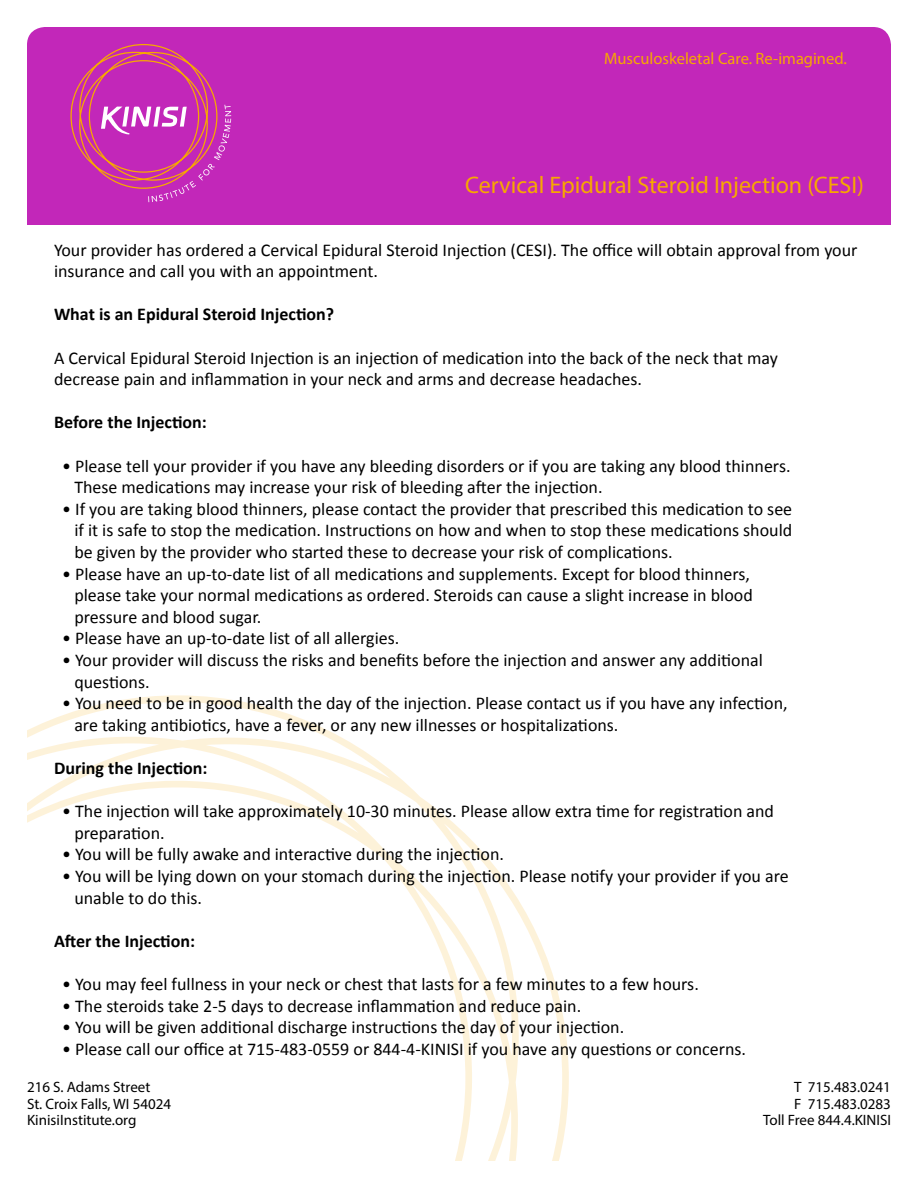
<style>
.page{position:relative;width:918px;height:1188px;background:#fff}
.page>*{position:absolute;margin:0;border:0;box-sizing:border-box;transform-origin:0 0}
.t1{font:24px "Myriad Pro";color:#f7a800}
.t2{font:18px/21.6px "Calibri";color:#000}
.t3{font:700 18px "Calibri";color:#000}
.t4{font:16.5px "Myriad Pro";color:#f7a800}
.t5{font:15px/16.5px "Myriad Pro";color:#000}
</style>
<div class="page">
<div style="left:27px;top:27px;width:864px;height:225px;background:#c227b9;border-radius:18px"></div>
<svg style="left:70px;top:44px;width:161px;height:158px"></svg>
<svg style="left:27px;top:695px;width:542px;height:466px"></svg>
<div style="left:11px;top:225px;width:900px;height:128px;background:#fff"></div>
<p class="t4" style="left:604px;top:48px;width:244px">Musculoskeletal Care. Re-imagined.</p>
<h1 class="t1" style="left:465px;top:170px;width:400px">Cervical Epidural Steroid Injection (CESI)</h1>
<p class="t2" style="left:54px;top:239px;width:805px">Your provider has ordered a Cervical Epidural Steroid Injection (CESI). The office will obtain approval from your insurance and call you with an appointment.</p>
<p class="t3" style="left:54px;top:303px;width:282px">What is an Epidural Steroid Injection?</p>
<p class="t2" style="left:54px;top:347px;width:725px">A Cervical Epidural Steroid Injection is an injection of medication into the back of the neck that may decrease pain and inflammation in your neck and arms and decrease headaches.</p>
<p class="t3" style="left:54px;top:411px;width:154px">Before the Injection:</p>
<p class="t2" style="left:74px;top:455px;width:718px;text-indent:-12px">• Please tell your provider if you have any bleeding disorders or if you are taking any blood thinners.<br>These medications may increase your risk of bleeding after the injection.</p>
<p class="t2" style="left:74px;top:498px;width:719px;text-align:justify;text-indent:-12px">• If you are taking blood thinners, please contact the provider that prescribed this medication to see if it is safe to stop the medication. Instructions on how and when to stop these medications should be given by the provider who started these to decrease your risk of complications.</p>
<p class="t2" style="left:74px;top:563px;width:680px;text-indent:-12px">• Please have an up-to-date list of all medications and supplements. Except for blood thinners, please take your normal medications as ordered. Steroids can cause a slight increase in blood pressure and blood sugar.</p>
<p class="t2" style="left:62px;top:628px;width:339px">• Please have an up-to-date list of all allergies.</p>
<p class="t2" style="left:74px;top:649px;width:690px;text-indent:-12px">• Your provider will discuss the risks and benefits before the injection and answer any additional questions.</p>
<p class="t2" style="left:74px;top:692px;width:715px;text-indent:-12px">• You need to be in good health the day of the injection. Please contact us if you have any infection, are taking antibiotics, have a fever, or any new illnesses or hospitalizations.</p>
<p class="t3" style="left:54px;top:757px;width:155px">During the Injection:</p>
<p class="t2" style="left:74px;top:800px;width:701px;text-indent:-12px">• The injection will take approximately 10-30 minutes. Please allow extra time for registration and preparation.</p>
<p class="t2" style="left:62px;top:844px;width:443px">• You will be fully awake and interactive during the injection.</p>
<p class="t2" style="left:74px;top:865px;width:716px;text-indent:-12px">• You will be lying down on your stomach during the injection. Please notify your provider if you are unable to do this.</p>
<p class="t3" style="left:54px;top:929px;width:143px">After the Injection:</p>
<p class="t2" style="left:62px;top:973px;width:638px">• You may feel fullness in your neck or chest that lasts for a few minutes to a few hours.</p>
<p class="t2" style="left:62px;top:995px;width:521px">• The steroids take 2-5 days to decrease inflammation and reduce pain.</p>
<p class="t2" style="left:62px;top:1016px;width:564px">• You will be given additional discharge instructions the day of your injection.</p>
<p class="t2" style="left:62px;top:1038px;width:685px">• Please call our office at 715-483-0559 or 844-4-KINISI if you have any questions or concerns.</p>
<p class="t5" style="left:27px;top:1079px;width:146px">216 S. Adams Street<br>St. Croix Falls, WI 54024<br>KinisiInstitute.org</p>
<p class="t5" style="left:763px;top:1079px;width:129px;text-align:right">T 715.483.0241<br>F 715.483.0283<br>Toll Free 844.4.KINISI</p>
</div>
